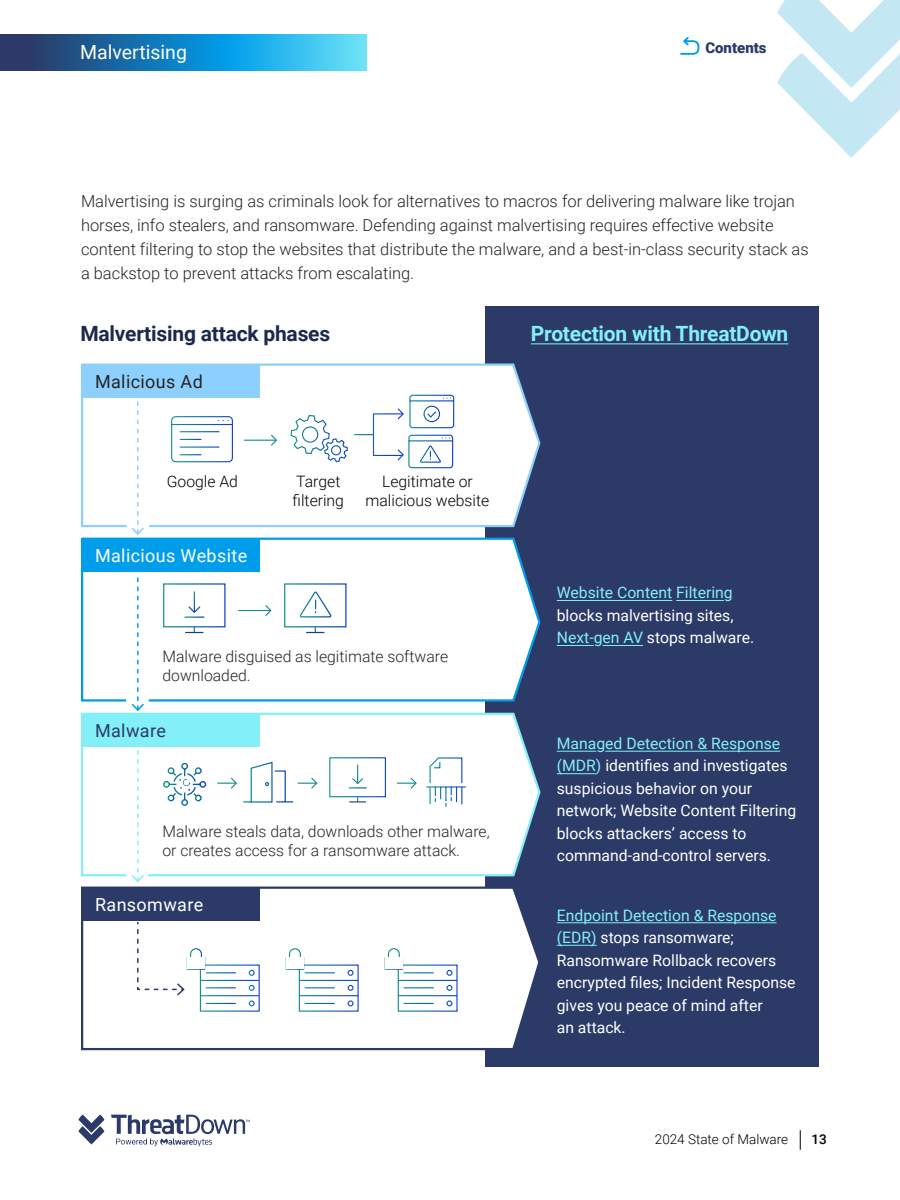
<style>
.page{position:relative;width:900px;height:1200px;background:#fff}
.page>*{position:absolute;margin:0;border:0;box-sizing:border-box;transform-origin:0 0}
.t1{font:700 21px "Roboto";letter-spacing:-.01em;color:#1c284c}
.t2{font:700 21px "Roboto";letter-spacing:-.01em;color:#83f0f8}
.t3{font:19.5px "Roboto";color:#fff}
.t4{font:18px "Roboto";letter-spacing:.02em;color:#fff}
.t5{font:18px "Roboto";letter-spacing:.02em;color:#252525}
.t6{font:18px "Roboto";letter-spacing:.02em;color:#2b3a67}
.t7{font:300 16.5px/24px "Roboto";color:#252525}
.t8{font:15.75px/22.5px "Roboto";color:#fff}
.t9{font:300 15.75px/18.9px "Roboto";color:#252525}
.t10{font:300 15.75px/18.9px "Roboto";color:#000}
.t11{font:15.75px "Roboto";color:#83f0f8}
.t12{font:900 15px "Roboto";color:#2b3a67}
.t13{font:300 13.5px "Roboto";color:#000}
.t14{font:500 13.5px "Roboto";color:#000}
.s1{color:#83f0f8}
</style>
<div class="page">
<svg style="left:800px;top:1130px;width:1px;height:20px"></svg>
<svg style="left:78px;top:1115px;width:26px;height:30px"></svg>
<svg style="left:111px;top:1115px;width:139px;height:31px"></svg>
<svg style="left:777px;top:0;width:123px;height:158px"></svg>
<svg style="left:680px;top:37px;width:20px;height:18px"></svg>
<div style="left:486px;top:306px;width:333px;height:760px;background:#2b3a67"></div>
<svg style="left:0;top:34px;width:366px;height:36px;background:#2387be"></svg>
<svg style="left:81px;top:712px;width:460px;height:166px"></svg>
<svg style="left:81px;top:885px;width:458px;height:166px"></svg>
<svg style="left:81px;top:362px;width:460px;height:166px"></svg>
<svg style="left:81px;top:536px;width:460px;height:167px"></svg>
<svg style="left:249px;top:970px;width:6px;height:6px"></svg>
<hr style="left:206px;top:972px;width:30px;height:1px;background:#fff">
<svg style="left:249px;top:985px;width:6px;height:6px"></svg>
<hr style="left:206px;top:987px;width:30px;height:1px;background:#fff">
<div style="left:200px;top:965px;width:60px;height:47px;border:1px solid #fff"></div>
<svg style="left:249px;top:1000px;width:6px;height:6px"></svg>
<hr style="left:206px;top:1003px;width:30px;height:1px;background:#fff">
<hr style="left:201px;top:980px;width:58px;height:1px;background:#fff">
<hr style="left:201px;top:995px;width:58px;height:1px;background:#fff">
<div style="left:187px;top:957px;width:18px;height:13px;background:#fff"></div>
<svg style="left:288px;top:948px;width:71px;height:64px"></svg>
<div style="left:286px;top:957px;width:18px;height:13px;background:#fff;border:1px solid #fff"></div>
<svg style="left:387px;top:948px;width:71px;height:64px"></svg>
<div style="left:385px;top:957px;width:18px;height:13px;background:#fff;border:1px solid #fff"></div>
<hr style="left:244px;top:440px;width:32px;height:1px;background:#fff">
<svg style="left:270px;top:433px;width:8px;height:14px"></svg>
<hr style="left:238px;top:610px;width:32px;height:1px;background:#fff">
<svg style="left:264px;top:604px;width:8px;height:13px"></svg>
<svg style="left:397px;top:776px;width:21px;height:14px"></svg>
<div style="left:81px;top:365px;width:179px;height:33px;background:#8dcffd"></div>
<div style="left:81px;top:539px;width:179px;height:33px;background:#009deb"></div>
<div style="left:81px;top:714px;width:179px;height:33px;background:#83f0f8"></div>
<div style="left:81px;top:888px;width:179px;height:33px;background:#2b3a67"></div>
<hr style="left:557px;top:600px;width:115px;height:1px;background:#83f0f8">
<hr style="left:676px;top:600px;width:48px;height:1px;background:#83f0f8">
<hr style="left:557px;top:645px;width:37px;height:1px;background:#83f0f8">
<hr style="left:603px;top:645px;width:40px;height:1px;background:#83f0f8">
<hr style="left:557px;top:922px;width:219px;height:1px;background:#83f0f8">
<hr style="left:557px;top:945px;width:40px;height:1px;background:#83f0f8">
<div style="left:126px;top:870px;width:22px;height:11px;background:#fff"></div>
<svg style="left:217px;top:761px;width:101px;height:42px"></svg>
<svg style="left:171px;top:416px;width:63px;height:47px"></svg>
<div style="left:329px;top:757px;width:57px;height:40px;border:1px solid #fff"></div>
<svg style="left:349px;top:797px;width:17px;height:5px"></svg>
<svg style="left:185px;top:627px;width:18px;height:6px"></svg>
<svg style="left:162px;top:762px;width:45px;height:45px"></svg>
<svg style="left:300px;top:592px;width:32px;height:26px"></svg>
<svg style="left:425px;top:757px;width:42px;height:51px"></svg>
<svg style="left:349px;top:765px;width:18px;height:24px"></svg>
<svg style="left:184px;top:591px;width:20px;height:27px"></svg>
<svg style="left:306px;top:627px;width:18px;height:6px"></svg>
<svg style="left:130px;top:401px;width:16px;height:134px"></svg>
<svg style="left:130px;top:577px;width:16px;height:135px"></svg>
<svg style="left:130px;top:750px;width:16px;height:133px"></svg>
<svg style="left:136px;top:921px;width:67px;height:76px"></svg>
<hr style="left:557px;top:751px;width:39px;height:1px;background:#83f0f8">
<hr style="left:605px;top:751px;width:175px;height:1px;background:#83f0f8">
<hr style="left:557px;top:773px;width:39px;height:1px;background:#83f0f8">
<div style="left:373px;top:413px;width:30px;height:43px;border:1px solid #fff"></div>
<svg style="left:396px;top:394px;width:59px;height:75px"></svg>
<svg style="left:290px;top:414px;width:83px;height:49px"></svg>
<hr style="left:531px;top:343px;width:257px;height:1px;background:#83f0f8">
<p class="t3" style="left:80px;top:39px;width:108px">Malvertising</p>
<p class="t12" style="left:705px;top:37px;width:63px">Contents</p>
<p class="t7" style="left:81px;top:189px;width:729px">Malvertising is surging as criminals look for alternatives to macros for delivering malware like trojan horses, info stealers, and ransomware. Defending against malvertising requires effective website content filtering to stop the websites that distribute the malware, and a best-in-class security stack as a backstop to prevent attacks from escalating.</p>
<h1 class="t1" style="left:80px;top:319px;width:251px">Malvertising attack phases</h1>
<p class="t5" style="left:95px;top:369px;width:109px">Malicious Ad</p>
<p class="t10" style="left:167px;top:471px;width:73px">Google Ad</p>
<p class="t10" style="left:293px;top:471px;width:53px">Target filtering</p>
<p class="t10" style="left:366px;top:471px;width:125px;text-align:center">Legitimate or malicious website</p>
<p class="t4" style="left:95px;top:543px;width:154px">Malicious Website</p>
<p class="t9" style="left:162px;top:646px;width:287px">Malware disguised as legitimate software downloaded.</p>
<p class="t6" style="left:95px;top:718px;width:72px">Malware</p>
<p class="t9" style="left:162px;top:822px;width:329px">Malware steals data, downloads other malware, or creates access for a ransomware attack.</p>
<p class="t4" style="left:95px;top:892px;width:110px">Ransomware</p>
<h1 class="t2" style="left:531px;top:319px;width:259px">Protection with ThreatDown</h1>
<p class="t11" style="left:557px;top:582px;width:177px">Website Content Filtering</p>
<p class="t8" style="left:557px;top:603px;width:199px">blocks malvertising sites,<br><span class="s1">Next-gen AV</span> stops malware.</p>
<p class="t8" style="left:557px;top:732px;width:241px"><span class="s1">Managed Detection &amp; Response (MDR)</span> identifies and investigates suspicious behavior on your network; Website Content Filtering blocks attackers’ access to command-and-control servers.</p>
<p class="t8" style="left:557px;top:903px;width:240px"><span class="s1">Endpoint Detection &amp; Response (EDR)</span> stops ransomware;<br>Ransomware Rollback recovers encrypted files; Incident Response gives you peace of mind after<br>an attack.</p>
<p class="t13" style="left:655px;top:1130px;width:135px">2024 State of Malware</p>
<p class="t14" style="left:811px;top:1130px;width:17px">13</p>
</div>
